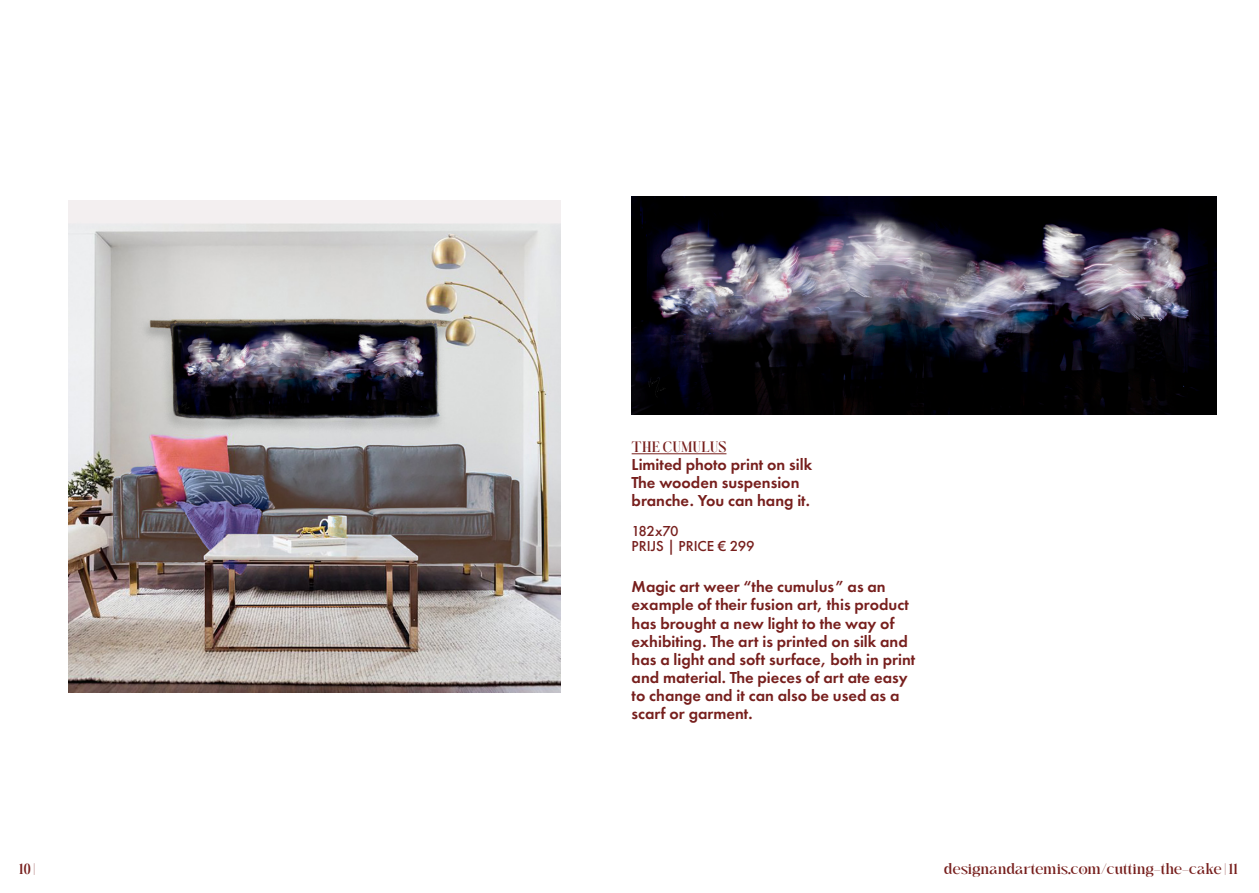
<style>
.page{position:relative;width:1259px;height:893px;background:#fff}
.page>*{position:absolute;margin:0;border:0;box-sizing:border-box;transform-origin:0 0}
.Paragraph_Style_2{font:600 16.5px/18px "Futura PT";color:#771f1d}
.Paragraph_Style_2-2{font:15px "Fusskia Demo";color:#771f1d}
.Paragraph_Style_2-3{font:500 15px "Futura PT";color:#771f1d}
</style>
<div class="page">
<img style="left:631px;top:197px;width:585px;height:217px">
<hr style="left:631px;top:453px;width:95px;height:1px;background:#771f1d">
<img style="left:69px;top:201px;width:491px;height:491px">
<p class="Paragraph_Style_2-2" style="left:631px;top:441px;width:96px">T HE CUMULUS</p>
<p class="Paragraph_Style_2" style="left:631px;top:456px;width:182px">Limited photo print on silk</p>
<p class="Paragraph_Style_2" style="left:631px;top:474px;width:180px">The wooden suspension branche. You can hang it.</p>
<p class="Paragraph_Style_2-3" style="left:631px;top:522px;width:48px">182x70</p>
<p class="Paragraph_Style_2-3" style="left:631px;top:537px;width:125px">PRIJS | PRICE € 299</p>
<p class="Paragraph_Style_2" style="left:631px;top:578px;width:285px">Magic art weer “the cumulus” as an example of their fusion art, this product has brought a new light to the way of exhibiting. The art is printed on silk and has a light and soft surface, both in print and material. The pieces of art ate easy to change and it can also be used as a scarf or garment.</p>
<p class="Paragraph_Style_2-2" style="left:19px;top:863px;width:17px">10 |</p>
<p class="Paragraph_Style_2-2" style="left:944px;top:863px;width:295px">designandartemis.com/cutting-the-cake | 11</p>
</div>
